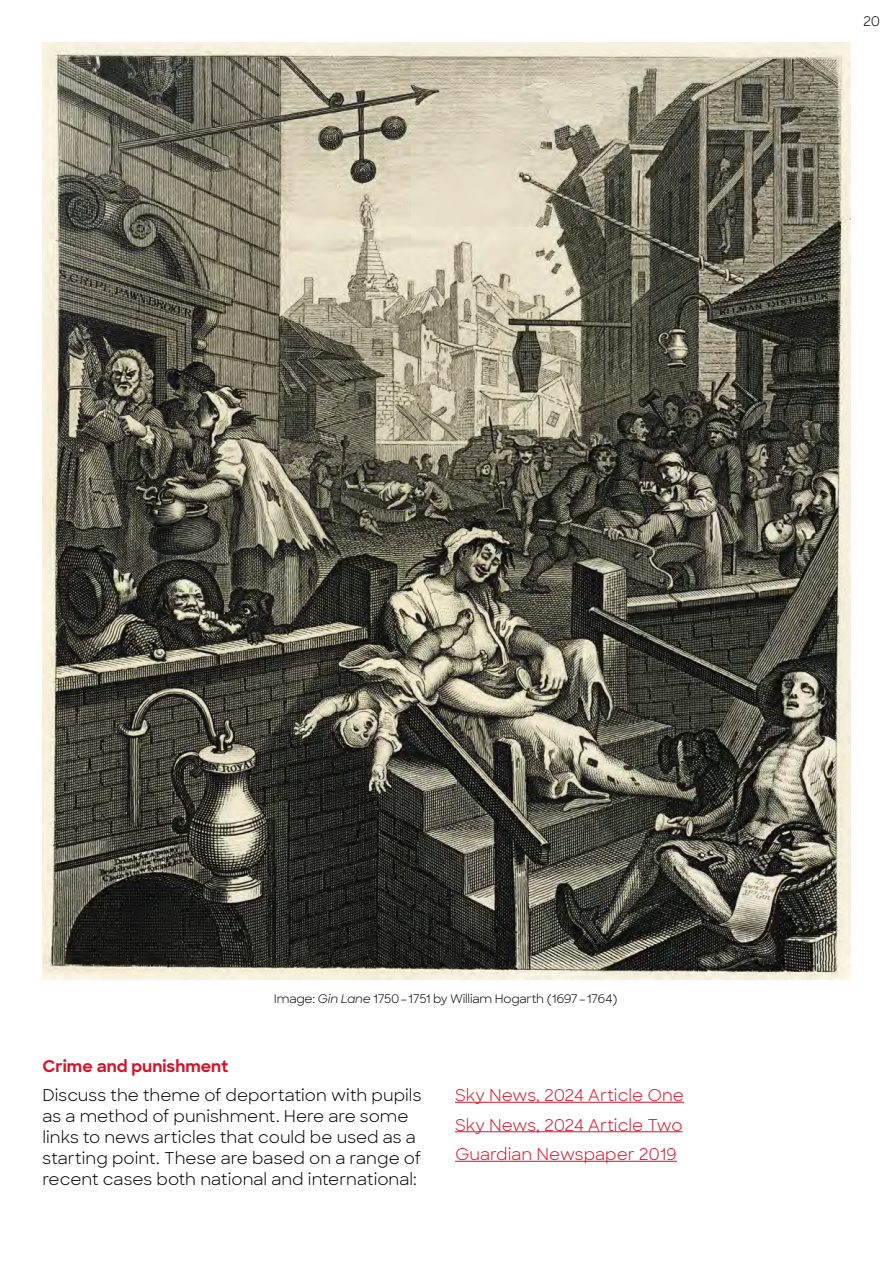
<style>
.page{position:relative;width:893px;height:1263px;background:#fff}
.page>*{position:absolute;margin:0;border:0;box-sizing:border-box;transform-origin:0 0}
.t1{font:16.5px/21px "Sharp Sans";color:#000}
.t2{font:16.5px/29.5px "Sharp Sans";color:#d51229;text-align:justify}
.t3{font:700 16.5px "Sharp Sans";color:#d51229}
.t4{font:13.5px "Sharp Sans";color:#000}
.t5{font:12px "Sharp Sans";letter-spacing:-.02em;color:#000}
.s1{font-style:italic}
</style>
<div class="page">
<img style="left:43px;top:43px;width:807px;height:936px">
<hr style="left:455px;top:1102px;width:229px;height:1px;background:#d51229">
<hr style="left:455px;top:1131px;width:228px;height:1px;background:#d51229">
<hr style="left:455px;top:1161px;width:222px;height:1px;background:#d51229">
<p class="t4" style="left:863px;top:11px;width:18px">20</p>
<p class="t5" style="left:274px;top:989px;width:345px">Image: <span class="s1">Gin Lane</span> 1750–1751 by William Hogarth (1697–1764)</p>
<p class="t3" style="left:43px;top:1053px;width:187px">Crime and punishment</p>
<p class="t1" style="left:43px;top:1084px;width:380px">Discuss the theme of deportation with pupils as a method of punishment. Here are some links to news articles that could be used as a starting point. These are based on a range of recent cases both national and international:</p>
<p class="t2" style="left:455px;top:1079px;width:230px">Sky News, 2024 Article One Sky News, 2024 Article Two Guardian Newspaper 2019</p>
</div>
